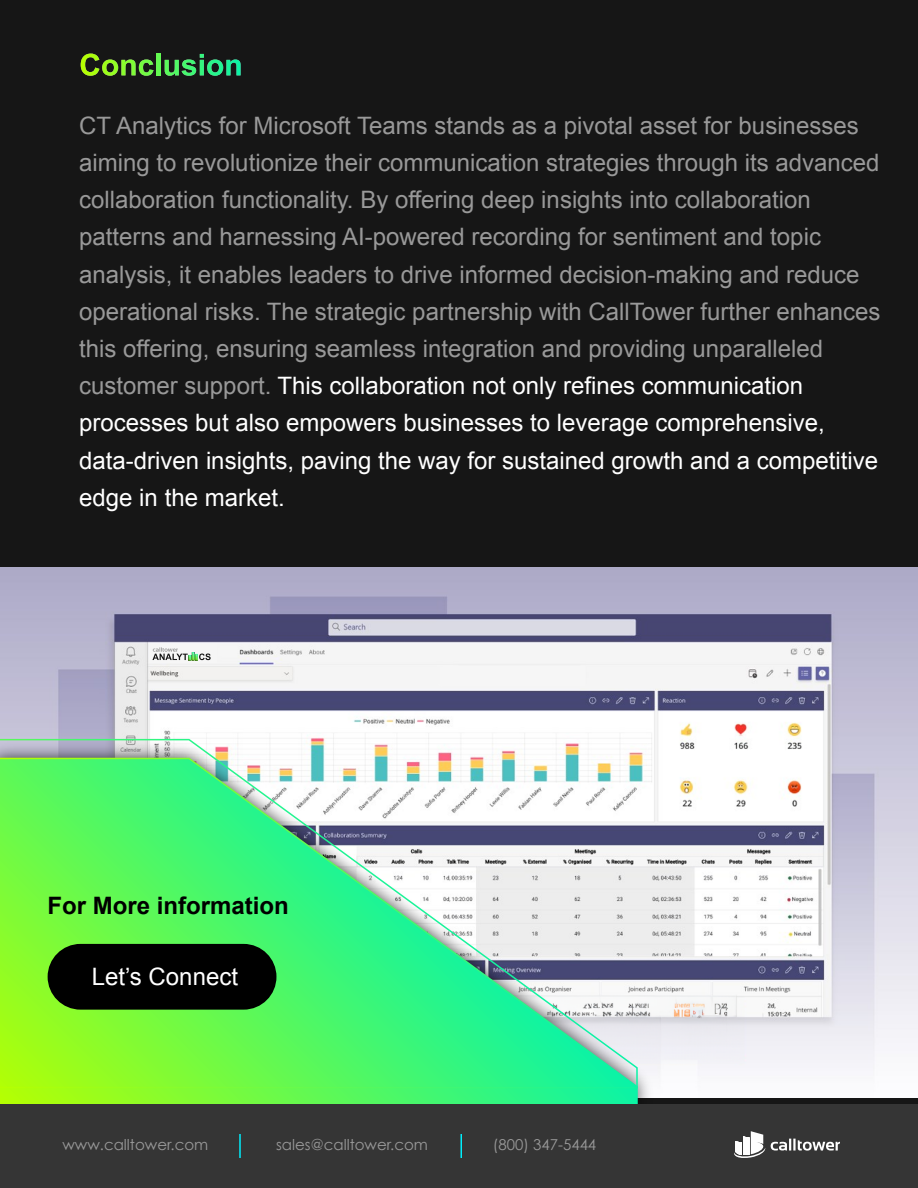
<style>
.page{position:relative;width:918px;height:1188px;background:#161616}
.page>*{position:absolute;margin:0;border:0;box-sizing:border-box;transform-origin:0 0}
.t1{font:24px/37.2px "Arial";color:#999}
.t2{font:700 24px "Arial";color:#000}
.t3{font:24px "Arial";color:#fff}
.t4{font:15px "Century Gothic";color:#999}
.s1{color:#fff}
</style>
<div class="page">
<svg style="left:81px;top:54px;width:73px;height:22px"></svg>
<div style="left:156px;top:54px;width:5px;height:21px;background:#63f951"></div>
<svg style="left:165px;top:54px;width:76px;height:22px"></svg>
<img style="left:0;top:568px;width:918px;height:530px">
<img style="left:0;top:735px;width:661px;height:363px">
<svg style="left:0;top:1089px;width:639px;height:15px;background:#5ff854"></svg>
<svg style="left:0;top:738px;width:639px;height:351px;background:#86ea94"></svg>
<div style="left:0;top:1104px;width:918px;height:84px;background:#353535"></div>
<svg style="left:734px;top:1131px;width:106px;height:27px"></svg>
<hr style="left:239px;top:1134px;width:2px;height:24px;background:#00edfb">
<svg style="left:461px;top:1134px;width:1px;height:24px"></svg>
<div style="left:150px;top:644px;width:67px;height:19px;background:#f6f6f6"></div>
<svg style="left:152px;top:647px;width:59px;height:13px"></svg>
<div style="left:48px;top:944px;width:228px;height:66px;background:#000;border-radius:33px"></div>
<p class="t1" style="left:79px;top:107px;width:803px">CT Analytics for Microsoft Teams stands as a pivotal asset for businesses aiming to revolutionize their communication strategies through its advanced collaboration functionality. By offering deep insights into collaboration patterns and harnessing AI-powered recording for sentiment and topic analysis, it enables leaders to drive informed decision-making and reduce operational risks. The strategic partnership with CallTower further enhances this offering, ensuring seamless integration and providing unparalleled customer support. <span class="s1">This collaboration not only refines communication processes but also empowers businesses to leverage comprehensive, data-driven insights, paving the way for sustained growth and a competitive edge in the market.</span></p>
<p class="t2" style="left:48px;top:889px;width:243px">For More information</p>
<p class="t3" style="left:92px;top:961px;width:148px">Let’s Connect</p>
<p class="t4" style="left:62px;top:1134px;width:147px">www.calltower.com</p>
<p class="t4" style="left:276px;top:1134px;width:153px">sales@calltower.com</p>
<p class="t4" style="left:493px;top:1134px;width:105px">(800) 347-5444</p>
</div>
